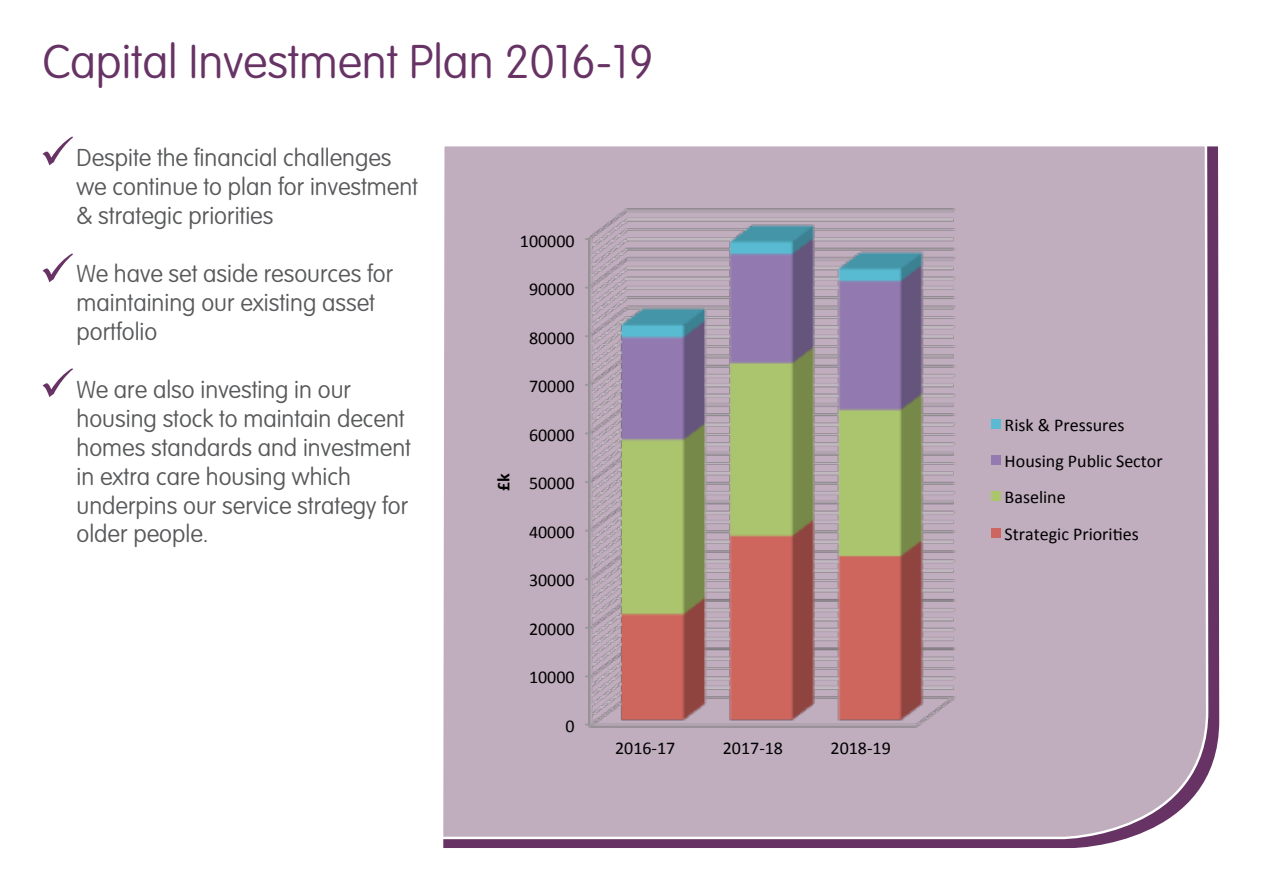
<style>
.page{position:relative;width:1263px;height:893px;background:#fff}
.page>*{position:absolute;margin:0;border:0;box-sizing:border-box;transform-origin:0 0}
.t1{font:100 46.5px "VAG Rounded LT";color:#673365}
.t2{font:100 24px/28.8px "VAG Rounded LT";color:#58595b}
.t3{font:18px/36.2px "Calibri";color:#000}
.t4{font:700 18px "Calibri";color:#000}
</style>
<div class="page">
<svg style="left:43px;top:136px;width:30px;height:29px"></svg>
<svg style="left:43px;top:253px;width:30px;height:29px"></svg>
<svg style="left:43px;top:368px;width:30px;height:29px"></svg>
<svg style="left:443px;top:146px;width:777px;height:702px"></svg>
<div style="left:443px;top:146px;width:766px;height:694px;background:#c0adbe"></div>
<img style="left:588px;top:205px;width:371px;height:524px">
<div style="left:991px;top:419px;width:9px;height:10px;background:#5abad1"></div>
<div style="left:991px;top:455px;width:9px;height:10px;background:#937ab1"></div>
<div style="left:991px;top:491px;width:9px;height:10px;background:#aac56c"></div>
<div style="left:991px;top:528px;width:9px;height:9px;background:#cd665f"></div>
<h1 class="t1" style="left:43px;top:35px;width:613px">Capital Investment Plan 2016-19</h1>
<p class="t2" style="left:77px;top:144px;width:343px">Despite the financial challenges we continue to plan for investment &amp; strategic priorities</p>
<p class="t2" style="left:77px;top:260px;width:318px">We have set aside resources for maintaining our existing asset portfolio</p>
<p class="t2" style="left:77px;top:376px;width:336px">We are also investing in our housing stock to maintain decent homes standards and investment in extra care housing which underpins our service strategy for older people.</p>
<p class="t3" style="left:520px;top:223px;width:56px">100000</p>
<p class="t3" style="left:529px;top:271px;width:47px">90000</p>
<p class="t3" style="left:529px;top:320px;width:47px">80000</p>
<p class="t3" style="left:529px;top:368px;width:47px">70000</p>
<p class="t4" style="left:492px;top:491px;width:19px;rotate:-90deg">£k</p>
<p class="t3" style="left:529px;top:417px;width:47px">60000</p>
<p class="t3" style="left:529px;top:465px;width:47px">50000</p>
<p class="t3" style="left:529px;top:514px;width:47px">40000</p>
<p class="t3" style="left:529px;top:562px;width:47px">30000</p>
<p class="t3" style="left:529px;top:611px;width:47px">20000</p>
<p class="t3" style="left:529px;top:659px;width:47px">10000</p>
<p class="t3" style="left:565px;top:708px;width:11px">0</p>
<p class="t3" style="left:615px;top:730px;width:62px">2016--‐17</p>
<p class="t3" style="left:723px;top:730px;width:62px">2017--‐18</p>
<p class="t3" style="left:830px;top:730px;width:62px">2018--‐19</p>
<p class="t3" style="left:1004px;top:407px;width:160px">Risk &amp; Pressures<br>Housing Public Sector<br>Baseline<br>Strategic PrioriAes</p>
</div>
